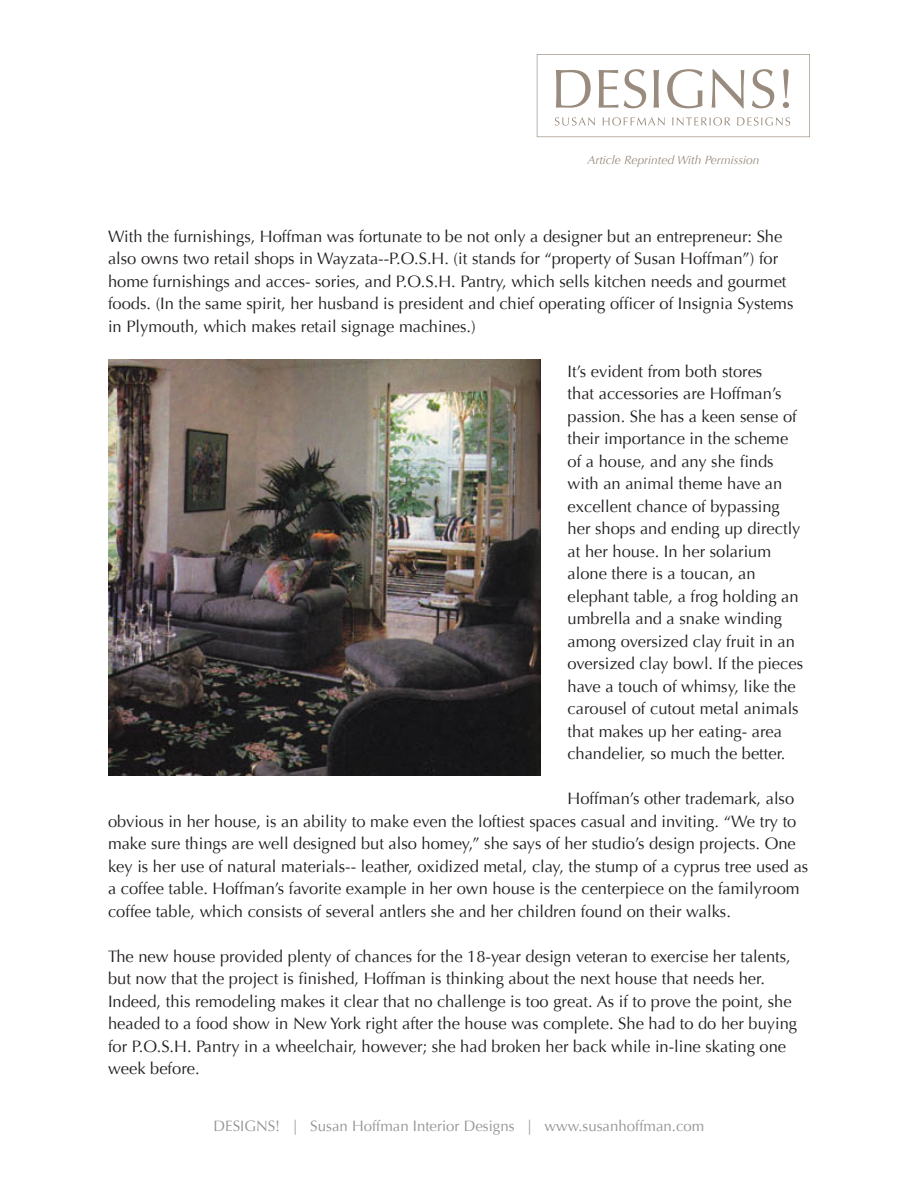
<style>
.page{position:relative;width:918px;height:1188px;background:#fff}
.page>*{position:absolute;margin:0;border:0;box-sizing:border-box;transform-origin:0 0}
.t1{font:16.5px/22.5px "Optima";color:#231f20}
.t2{font:15px "Optima";color:#939598}
.t3{font:italic 12px "Optima";color:#998b7d}
</style>
<div class="page">
<svg style="left:537px;top:54px;width:273px;height:83px"></svg>
<img style="left:108px;top:360px;width:433px;height:415px">
<p class="t3" style="left:587px;top:153px;width:173px">Article Reprinted With Permission</p>
<p class="t1" style="left:108px;top:225px;width:687px">With the furnishings, Hoffman was fortunate to be not only a designer but an entrepreneur: She also owns two retail shops in Wayzata--P.O.S.H. (it stands for “property of Susan Hoffman”) for home furnishings and acces- sories, and P.O.S.H. Pantry, which sells kitchen needs and gourmet foods. (In the same spirit, her husband is president and chief operating officer of Insignia Systems in Plymouth, which makes retail signage machines.)</p>
<p class="t1" style="left:568px;top:360px;width:237px">It’s evident from both stores<br>that accessories are Hoffman’s passion. She has a keen sense of their importance in the scheme of a house, and any she finds with an animal theme have an excellent chance of bypassing her shops and ending up directly at her house. In her solarium alone there is a toucan, an elephant table, a frog holding an umbrella and a snake winding among oversized clay fruit in an oversized clay bowl. If the pieces have a touch of whimsy, like the carousel of cutout metal animals that makes up her eating- area chandelier, so much the better.</p>
<p class="t1" style="left:108px;top:788px;width:702px;text-indent:460px">Hoffman’s other trademark, also obvious in her house, is an ability to make even the loftiest spaces casual and inviting. “We try to make sure things are well designed but also homey,” she says of her studio’s design projects. One key is her use of natural materials-- leather, oxidized metal, clay, the stump of a cyprus tree used as a coffee table. Hoffman’s favorite example in her own house is the centerpiece on the familyroom coffee table, which consists of several antlers she and her children found on their walks.</p>
<p class="t1" style="left:108px;top:945px;width:691px">The new house provided plenty of chances for the 18-year design veteran to exercise her talents, but now that the project is finished, Hoffman is thinking about the next house that needs her.<br>Indeed, this remodeling makes it clear that no challenge is too great. As if to prove the point, she headed to a food show in New York right after the house was complete. She had to do her buying for P.O.S.H. Pantry in a wheelchair, however; she had broken her back while in-line skating one week before.</p>
<p class="t2" style="left:214px;top:1117px;width:492px">DESIGNS! | Susan Hoffman Interior Designs | www.susanhoffman.com</p>
</div>
